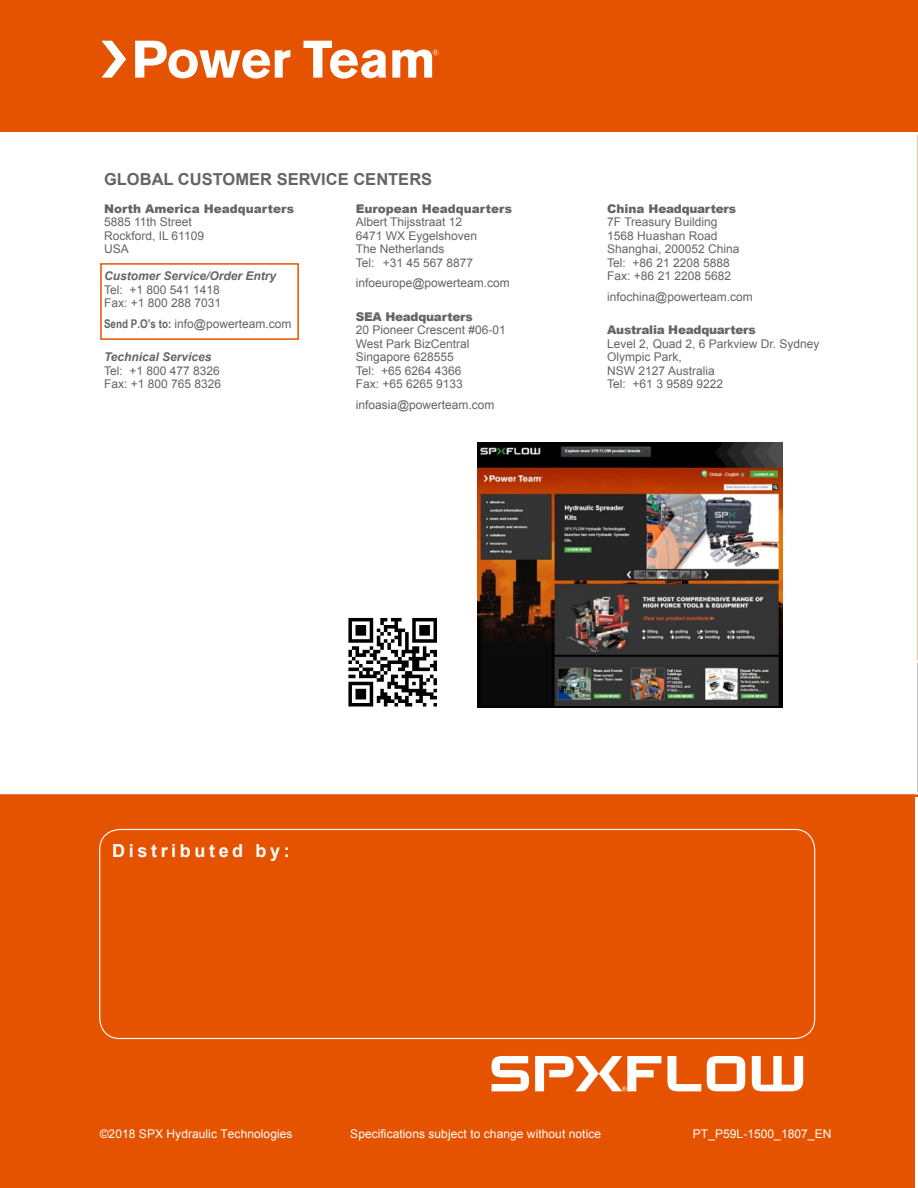
<style>
.page{position:relative;width:918px;height:1188px;background:#fff}
.page>*{position:absolute;margin:0;border:0;box-sizing:border-box;transform-origin:0 0}
.t1{font:700 18px "Arial";letter-spacing:.2em;color:#fff}
.t2{font:700 16.5px "Arial";color:#636466}
.t3{font:12px/13.5px "Arial";color:#636466}
.t4{font:12px "Arial";letter-spacing:.005em;color:#fff}
.t5{font:900 12px "Arial";letter-spacing:-.02em;color:#636466}
.t6{font:900 12px "Arial";color:#636466}
.t7{font:italic 700 12px "Arial";color:#636466}
.s1{font-family:"Arial Narrow";font-weight:700}
</style>
<div class="page">
<div style="left:0;top:794px;width:915px;height:394px;background:#e65300"></div>
<svg style="left:492px;top:1056px;width:37px;height:35px"></svg>
<svg style="left:707px;top:1056px;width:38px;height:35px"></svg>
<svg style="left:667px;top:1056px;width:34px;height:35px"></svg>
<svg style="left:752px;top:1056px;width:51px;height:35px"></svg>
<svg style="left:535px;top:1056px;width:126px;height:35px"></svg>
<img style="left:477px;top:442px;width:306px;height:266px">
<div style="left:100px;top:263px;width:199px;height:77px;border:2px solid #e65300"></div>
<div style="left:0;top:0;width:918px;height:132px;background:#e65300"></div>
<svg style="left:915px;top:134px;width:3px;height:663px"></svg>
<div style="left:99px;top:829px;width:716px;height:210px;border:1px solid #fff;border-radius:20px"></div>
<svg style="left:102px;top:41px;width:24px;height:37px"></svg>
<svg style="left:135px;top:41px;width:155px;height:38px"></svg>
<svg style="left:304px;top:41px;width:82px;height:38px"></svg>
<svg style="left:392px;top:50px;width:47px;height:28px"></svg>
<svg style="left:348px;top:618px;width:89px;height:89px"></svg>
<h2 class="t2" style="left:104px;top:168px;width:330px">GLOBAL CUSTOMER SERVICE CENTERS</h2>
<p class="t6" style="left:104px;top:200px;width:192px">North America Headquarters</p>
<p class="t3" style="left:104px;top:215px;width:102px">5885 11th Street<br>Rockford, IL 61109<br>USA</p>
<p class="t7" style="left:104px;top:268px;width:174px">Customer Service/Order Entry</p>
<p class="t3" style="left:104px;top:283px;width:119px">Tel: +1 800 541 1418<br>Fax: +1 800 288 7031</p>
<p class="t3" style="left:104px;top:317px;width:189px"><span class="s1">Send P.O’s to:</span> info@powerteam.com</p>
<p class="t7" style="left:104px;top:349px;width:109px">Technical Services</p>
<p class="t3" style="left:104px;top:364px;width:119px">Tel: +1 800 477 8326<br>Fax: +1 800 765 8326</p>
<p class="t6" style="left:356px;top:200px;width:158px">European Headquarters</p>
<p class="t3" style="left:356px;top:215px;width:123px">Albert Thijsstraat 12<br>6471 WX Eygelshoven<br>The Netherlands<br>Tel: +31 45 567 8877</p>
<p class="t3" style="left:356px;top:276px;width:156px">infoeurope@powerteam.com</p>
<p class="t5" style="left:356px;top:308px;width:119px">SEA Headquarters</p>
<p class="t3" style="left:356px;top:323px;width:152px">20 Pioneer Crescent #06-01<br>West Park BizCentral<br>Singapore 628555<br>Tel: +65 6264 4366<br>Fax: +65 6265 9133</p>
<p class="t3" style="left:356px;top:398px;width:140px">infoasia@powerteam.com</p>
<p class="t5" style="left:607px;top:200px;width:130px">China Headquarters</p>
<p class="t3" style="left:607px;top:216px;width:134px">7F Treasury Building<br>1568 Huashan Road<br>Shanghai, 200052 China<br>Tel: +86 21 2208 5888<br>Fax: +86 21 2208 5682</p>
<p class="t3" style="left:607px;top:290px;width:147px">infochina@powerteam.com</p>
<p class="t5" style="left:607px;top:321px;width:150px">Australia Headquarters</p>
<p class="t3" style="left:607px;top:337px;width:214px">Level 2, Quad 2, 6 Parkview Dr. Sydney<br>Olympic Park,<br>NSW 2127 Australia<br>Tel: +61 3 9589 9222</p>
<p class="t1" style="left:112px;top:839px;width:179px">Distributed by:</p>
<p class="t4" style="left:100px;top:1120px;width:198px">© 2015 SPX Hydraulic Technologies</p>
<p class="t4" style="left:323px;top:1120px;width:252px">Specifications subject to change without notice</p>
<p class="t4" style="left:100px;top:1126px;width:194px">©2018 SPX Hydraulic Technologies</p>
<p class="t4" style="left:350px;top:1126px;width:252px">Specifications subject to change without notice</p>
<p class="t4" style="left:693px;top:1126px;width:140px">PT_P59L-1500_1807_EN</p>
</div>
